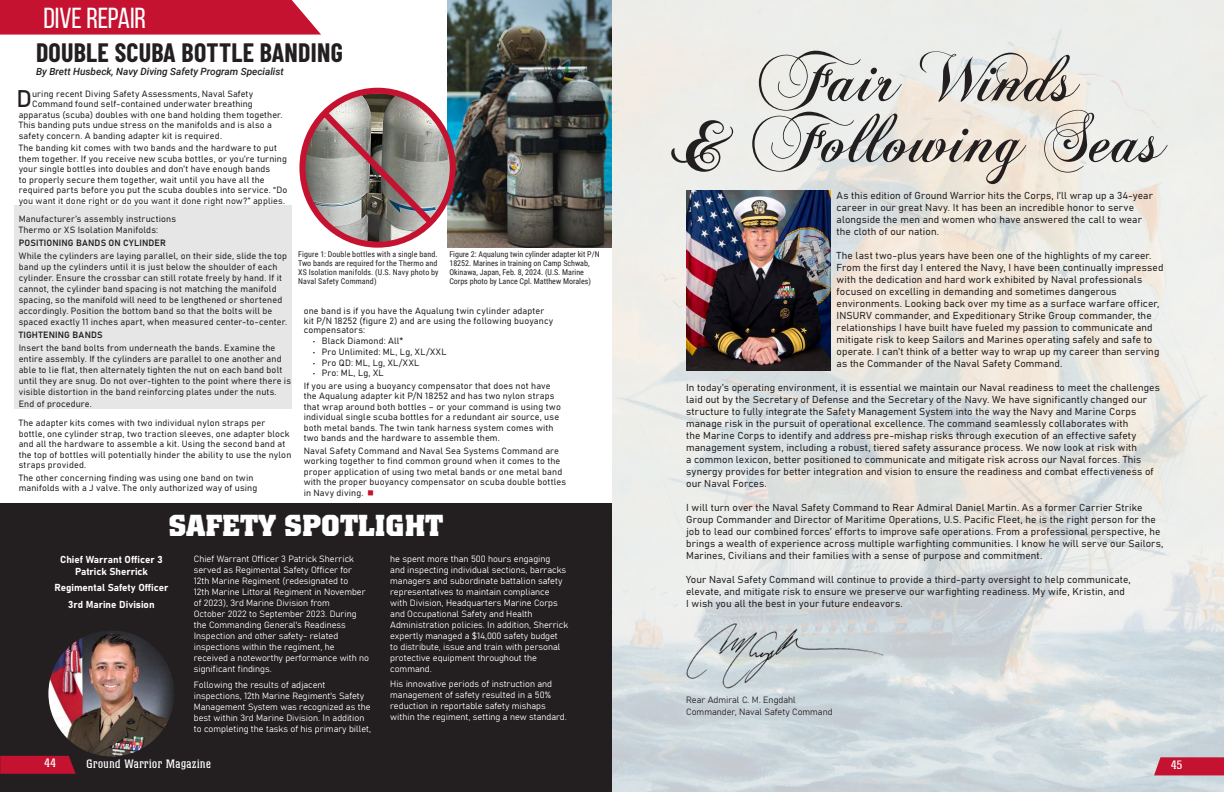
<style>
.page{position:relative;width:1224px;height:792px;background:#fff}
.page>*{position:absolute;margin:0;border:0;box-sizing:border-box;transform-origin:0 0}
.t1{font:72px/61px "Chopin Script";letter-spacing:.01em;color:#231f20;text-align:center}
.t2{font:35px "Bahnschrift";color:#c41230}
.t3{font:700 30px "Colossalis";color:#fff}
.t4{font:29px "Bebas Neue";letter-spacing:-.005em;color:#fff}
.t5{font:700 26px "Barlow Condensed";letter-spacing:.01em;color:#231f20}
.t6{font:23.8px "Bahnschrift";color:#231f20}
.t7{font:12px "Colossalis";letter-spacing:.05em;color:#fff}
.t8{font:10px/12px "Bahnschrift";letter-spacing:.01em;color:#231f20}
.t9{font:10px/12px "Bahnschrift";color:#fff;text-align:center}
.t10{font:italic 500 10px "Roboto";color:#231f20}
.t11{font:9px/10.5px "Bahnschrift";letter-spacing:.015em;color:#231f20}
.t12{font:9px/11px "Bahnschrift";color:#fff}
.t13{font:8px/9px "Roboto Condensed";color:#231f20}
</style>
<div class="page">
<img style="left:612px;top:0;width:612px;height:792px">
<div style="left:0;top:503px;width:612px;height:289px;background:#231f20"></div>
<img style="left:48px;top:630px;width:126px;height:126px;border-radius:63px">
<svg style="left:1154px;top:757px;width:70px;height:18px"></svg>
<img style="left:686px;top:191px;width:144px;height:180px">
<img style="left:682px;top:613px;width:207px;height:78px">
<svg style="left:0;top:756px;width:76px;height:18px"></svg>
<svg style="left:0;top:0;width:321px;height:35px;background:#c71f3b"></svg>
<div style="left:14px;top:205px;width:278px;height:204px;background:#e6e6e7"></div>
<img style="left:448px;top:0;width:164px;height:248px">
<img style="left:303px;top:93px;width:149px;height:149px;border-radius:74px">
<div style="left:299px;top:88px;width:157px;height:160px;border:6px solid #c41230;border-radius:50%"></div>
<svg style="left:318px;top:106px;width:120px;height:123px;background:#9b8c89"></svg>
<p class="t4" style="left:44px;top:3px;width:104px">DIVE REPAIR</p>
<p class="t5" style="left:36px;top:34px;width:308px">DOUBLE SCUBA BOTTLE BANDING</p>
<p class="t10" style="left:36px;top:65px;width:249px">By Brett Husbeck, Navy Diving Safety Program Specialist</p>
<p class="t6" style="left:17px;top:81px;width:17px">D</p>
<p class="t11" style="left:32px;top:88px;width:223px">uring recent Diving Safety Assessments, Naval Safety</p>
<p class="t11" style="left:32px;top:98px;width:222px">Command found self-contained underwater breathing</p>
<p class="t11" style="left:19px;top:109px;width:265px">apparatus (scuba) doubles with one band holding them together.</p>
<p class="t11" style="left:19px;top:119px;width:255px">This banding puts undue stress on the manifolds and is also a</p>
<p class="t11" style="left:19px;top:130px;width:205px">safety concern. A banding adapter kit is required.</p>
<p class="t11" style="left:19px;top:142px;width:270px">The banding kit comes with two bands and the hardware to put them together. If you receive new scuba bottles, or you’re turning your single bottles into doubles and don’t have enough bands<br>to properly secure them together, wait until you have all the required parts before you put the scuba doubles into service. “Do you want it done right or do you want it done right now?” applies.</p>
<p class="t11" style="left:19px;top:213px;width:159px;line-height:11px">Manufacturer’s assembly instructions<br>Thermo or XS Isolation Manifolds:</p>
<p class="t11" style="left:19px;top:237px;width:149px">POSITIONING BANDS ON CYLINDER</p>
<p class="t11" style="left:19px;top:250px;width:270px;line-height:11px">While the cylinders are laying parallel, on their side, slide the top band up the cylinders until it is just below the shoulder of each cylinder. Ensure the crossbar can still rotate freely by hand. If it cannot, the cylinder band spacing is not matching the manifold spacing, so the manifold will need to be lengthened or shortened accordingly. Position the bottom band so that the bolts will be spaced exactly 11 inches apart, when measured center-to-center.</p>
<p class="t11" style="left:19px;top:329px;width:85px">TIGHTENING BANDS</p>
<p class="t11" style="left:19px;top:341px;width:274px;line-height:11px">Insert the band bolts from underneath the bands. Examine the entire assembly. If the cylinders are parallel to one another and able to lie flat, then alternately tighten the nut on each band bolt until they are snug. Do not over-tighten to the point where there is visible distortion in the band reinforcing plates under the nuts.</p>
<p class="t11" style="left:19px;top:398px;width:75px">End of procedure.</p>
<p class="t11" style="left:19px;top:417px;width:274px">The adapter kits comes with two individual nylon straps per bottle, one cylinder strap, two traction sleeves, one adapter block and all the hardware to assemble a kit. Using the second band at the top of bottles will potentially hinder the ability to use the nylon straps provided.</p>
<p class="t11" style="left:19px;top:471px;width:240px">The other concerning finding was using one band on twin manifolds with a J valve. The only authorized way of using</p>
<p class="t13" style="left:298px;top:249px;width:142px">Figure 1: Double bottles with a single band.<br>Two bands are required for the Thermo and XS Isolation manifolds. (U.S. Navy photo by Naval Safety Command)</p>
<p class="t13" style="left:449px;top:249px;width:152px">Figure 2: Aqualung twin cylinder adapter kit P/N 18252. Marines in training on Camp Schwab, Okinawa, Japan, Feb. 8, 2024. (U.S. Marine Corps photo by Lance Cpl. Matthew Morales)</p>
<p class="t11" style="left:304px;top:305px;width:251px">one band is if you have the Aqualung twin cylinder adapter kit P/N 18252 (figure 2) and are using the following buoyancy</p>
<p class="t11" style="left:304px;top:324px;width:63px">compensators:</p>
<p class="t11" style="left:313px;top:335px;width:92px">• Black Diamond: All*</p>
<p class="t11" style="left:313px;top:346px;width:135px">• Pro Unlimited: ML, Lg, XL/XXL</p>
<p class="t11" style="left:313px;top:357px;width:108px">• Pro QD: ML, Lg, XL/XXL</p>
<p class="t11" style="left:313px;top:367px;width:72px">• Pro: ML, Lg, XL</p>
<p class="t11" style="left:304px;top:380px;width:259px">If you are using a buoyancy compensator that does not have the Aqualung adapter kit P/N 18252 and has two nylon straps that wrap around both bottles – or your command is using two individual single scuba bottles for a redundant air source, use both metal bands. The twin tank harness system comes with two bands and the hardware to assemble them.</p>
<p class="t11" style="left:304px;top:445px;width:264px">Naval Safety Command and Naval Sea Systems Command are working together to find common ground when it comes to the proper application of using two metal bands or one metal band with the proper buoyancy compensator on scuba double bottles in Navy diving.</p>
<p class="t2" style="left:366px;top:463px;width:11px">•</p>
<p class="t3" style="left:169px;top:509px;width:276px">SAFETY SPOTLIGHT</p>
<p class="t9" style="left:60px;top:553px;width:104px">Chief Warrant Officer 3<br>Patrick Sherrick</p>
<p class="t9" style="left:54px;top:581px;width:115px">Regimental Safety Officer</p>
<p class="t9" style="left:68px;top:598px;width:88px">3rd Marine Division</p>
<p class="t12" style="left:194px;top:553px;width:177px">Chief Warrant Officer 3 Patrick Sherrick served as Regimental Safety Officer for 12th Marine Regiment (redesignated to<br>12th Marine Littoral Regiment in November of 2023), 3rd Marine Division from<br>October 2022 to September 2023. During the Commanding General's Readiness Inspection and other safety- related inspections within the regiment, he received a noteworthy performance with no significant findings.</p>
<p class="t12" style="left:194px;top:678px;width:179px">Following the results of adjacent inspections, 12th Marine Regiment's Safety Management System was recognized as the best within 3rd Marine Division. In addition to completing the tasks of his primary billet,</p>
<p class="t7" style="left:45px;top:756px;width:13px">44</p>
<p class="t7" style="left:87px;top:757px;width:126px">Ground Warrior Magazine</p>
<p class="t12" style="left:390px;top:553px;width:179px">he spent more than 500 hours engaging<br>and inspecting individual sections, barracks managers and subordinate battalion safety representatives to maintain compliance with Division, Headquarters Marine Corps and Occupational Safety and Health Administration policies. In addition, Sherrick expertly managed a $14,000 safety budget<br>to distribute, issue and train with personal protective equipment throughout the command.</p>
<p class="t12" style="left:390px;top:678px;width:178px">His innovative periods of instruction and management of safety resulted in a 50% reduction in reportable safety mishaps within the regiment, setting a new standard.</p>
<p class="t1" style="left:671px;top:51px;width:497px">Fair Winds<br>&amp; Following Seas</p>
<p class="t8" style="left:837px;top:189px;width:318px">As this edition of Ground Warrior hits the Corps, I’ll wrap up a 34-year career in our great Navy. It has been an incredible honor to serve alongside the men and women who have answered the call to wear the cloth of our nation.</p>
<p class="t8" style="left:837px;top:249px;width:328px">The last two-plus years have been one of the highlights of my career.<br>From the first day I entered the Navy, I have been continually impressed with the dedication and hard work exhibited by Naval professionals focused on excelling in demanding and sometimes dangerous environments. Looking back over my time as a surface warfare officer, INSURV commander, and Expeditionary Strike Group commander, the relationships I have built have fueled my passion to communicate and mitigate risk to keep Sailors and Marines operating safely and safe to operate. I can’t think of a better way to wrap up my career than serving as the Commander of the Naval Safety Command.</p>
<p class="t8" style="left:686px;top:381px;width:475px">In today’s operating environment, it is essential we maintain our Naval readiness to meet the challenges laid out by the Secretary of Defense and the Secretary of the Navy. We have significantly changed our structure to fully integrate the Safety Management System into the way the Navy and Marine Corps manage risk in the pursuit of operational excellence. The command seamlessly collaborates with<br>the Marine Corps to identify and address pre-mishap risks through execution of an effective safety management system, including a robust, tiered safety assurance process. We now look at risk with<br>a common lexicon, better positioned to communicate and mitigate risk across our Naval forces. This synergy provides for better integration and vision to ensure the readiness and combat effectiveness of our Naval Forces.</p>
<p class="t8" style="left:686px;top:501px;width:479px">I will turn over the Naval Safety Command to Rear Admiral Daniel Martin. As a former Carrier Strike Group Commander and Director of Maritime Operations, U.S. Pacific Fleet, he is the right person for the job to lead our combined forces’ efforts to improve safe operations. From a professional perspective, he brings a wealth of experience across multiple warfighting communities. I know he will serve our Sailors, Marines, Civilians and their families with a sense of purpose and commitment.</p>
<p class="t8" style="left:686px;top:573px;width:446px">Your Naval Safety Command will continue to provide a third-party oversight to help communicate, elevate, and mitigate risk to ensure we preserve our warfighting readiness. My wife, Kristin, and<br>I wish you all the best in your future endeavors.</p>
<p class="t11" style="left:686px;top:694px;width:111px">Rear Admiral C. M. Engdahl</p>
<p class="t11" style="left:686px;top:706px;width:148px">Commander, Naval Safety Command</p>
<p class="t7" style="left:1171px;top:758px;width:13px">45</p>
</div>
